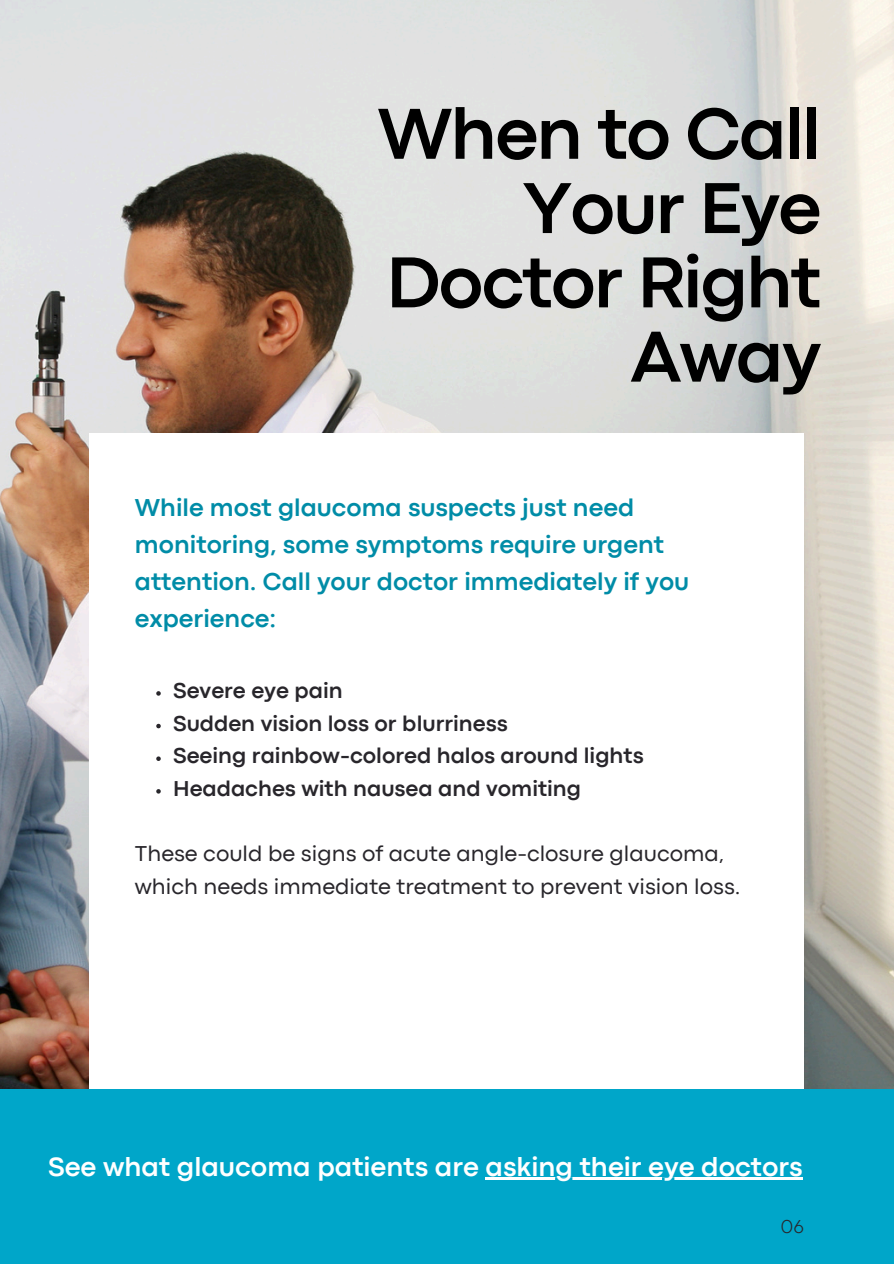
<style>
.page{position:relative;width:894px;height:1264px;background:#fff}
.page>*{position:absolute;margin:0;border:0;box-sizing:border-box;transform-origin:0 0}
.t1{font:700 75.15px/74.2px "Codec Pro";letter-spacing:-.025em;color:#000;text-align:right}
.t2{font:700 27.6px "Codec Pro";color:#fff}
.t3{font:700 25.5px/37.2px "Codec Pro";color:#008ca7}
.t4{font:700 22.5px "Codec Pro";color:#28262b}
.t5{font:22.5px/32.7px "Codec Pro";color:#28262b}
.t6{font:300 19.5px "Codec Pro";color:#28262b}
</style>
<div class="page">
<img style="left:0;top:0;width:893px;height:1089px">
<div style="left:89px;top:433px;width:714px;height:752px;background:#fff"></div>
<div style="left:0;top:1089px;width:893px;height:174px;background:#00a6c9"></div>
<svg style="left:156px;top:691px;width:5px;height:4px"></svg>
<svg style="left:156px;top:723px;width:5px;height:5px"></svg>
<svg style="left:156px;top:756px;width:5px;height:5px"></svg>
<svg style="left:156px;top:789px;width:5px;height:4px"></svg>
<hr style="left:485px;top:1177px;width:304px;height:2px;background:#fff">
<svg style="left:789px;top:1177px;width:13px;height:2px"></svg>
<p class="t1" style="left:377px;top:102px;width:445px">When to Call<br>Your Eye<br>Doctor Right<br>Away</p>
<p class="t3" style="left:135px;top:491px;width:555px">While most glaucoma suspects just need monitoring, some symptoms require urgent attention. Call your doctor immediately if you experience:</p>
<p class="t4" style="left:173px;top:682px;width:171px">Severe eye pain</p>
<p class="t4" style="left:173px;top:715px;width:336px">Sudden vision loss or blurriness</p>
<h2 class="t4" style="left:173px;top:747px;width:472px">Seeing rainbow-colored halos around lights</h2>
<p class="t4" style="left:173px;top:780px;width:409px">Headaches with nausea and vomiting</p>
<p class="t5" style="left:135px;top:839px;width:607px">These could be signs of acute angle-closure glaucoma, which needs immediate treatment to prevent vision loss.</p>
<p class="t2" style="left:48px;top:1156px;width:756px">See what glaucoma patients are asking their eye doctors</p>
<h2 class="t6" style="left:780px;top:1219px;width:24px">06</h2>
</div>
